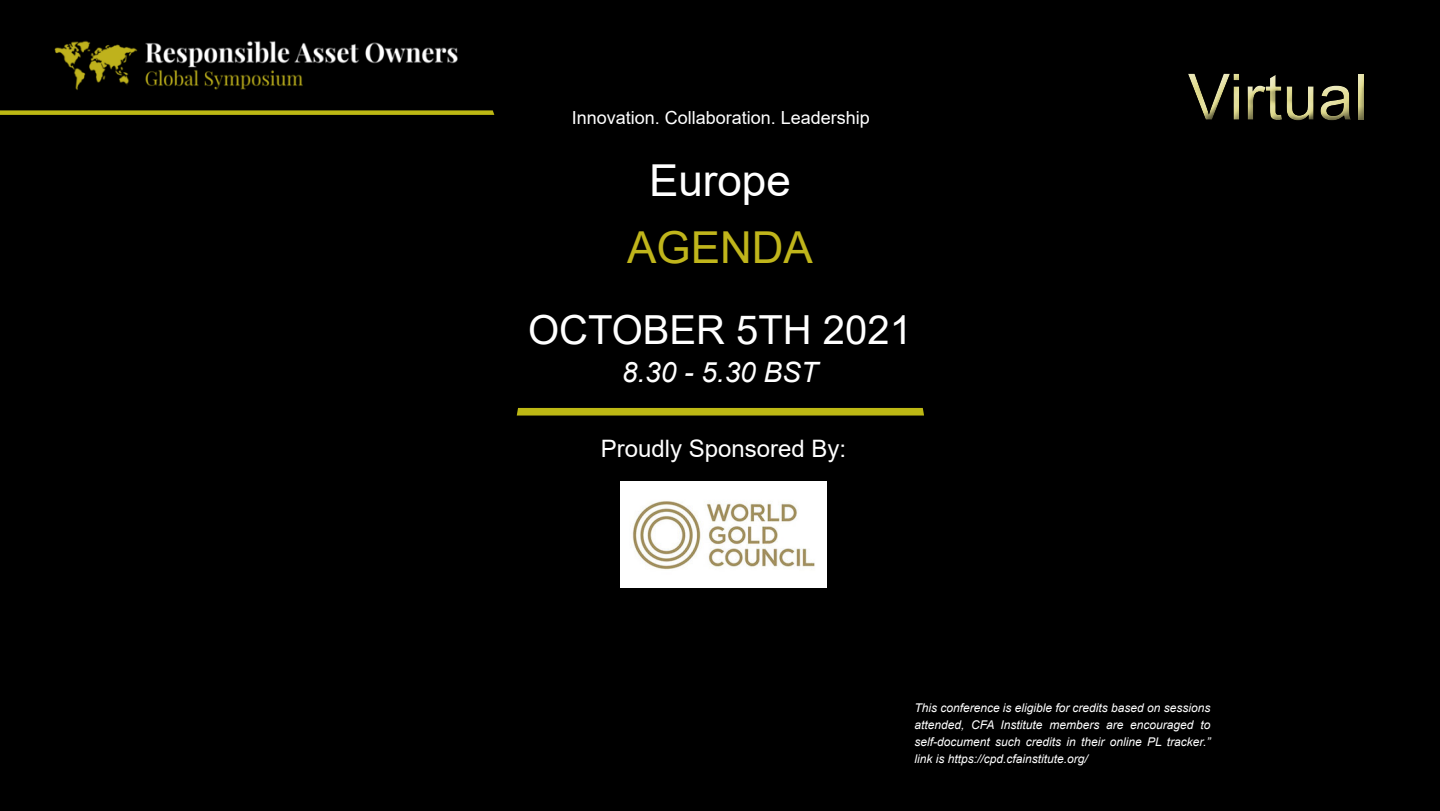
<style>
.page{position:relative;width:1440px;height:811px;background:#fff}
.page>*{position:absolute;margin:0;border:0;box-sizing:border-box;transform-origin:0 0}
.t1{font:64px "Arial";color:#dfda8d}
.t2{font:44px "Arial";color:#fff}
.t3{font:44px "Arial";color:#c0b51b}
.t4{font:40px "Arial";color:#fff}
.t5{font:italic 28px "Arial";color:#fff}
.t6{font:24px "Arial";color:#fff}
.t7{font:18px "Arial";color:#fff}
.Italic{font:italic 12px/17px "Arial";color:#fff;text-align:justify}
</style>
<div class="page">
<div style="left:0;top:0;width:1440px;height:810px;background:#000"></div>
<img style="left:54px;top:40px;width:404px;height:50px">
<svg style="left:0;top:110px;width:494px;height:5px;background:#a9a411"></svg>
<div style="left:517px;top:408px;width:407px;height:7px;background:#bdb814"></div>
<div style="left:620px;top:481px;width:207px;height:106px;background:#fff"></div>
<img style="left:632px;top:501px;width:183px;height:69px">
<p class="t7" style="left:572px;top:105px;width:300px">Innovation. Collaboration. Leadership</p>
<p class="t2" style="left:649px;top:150px;width:143px">Europe</p>
<p class="t3" style="left:627px;top:217px;width:187px">AGENDA</p>
<p class="t4" style="left:528px;top:303px;width:385px">OCTOBER 5TH 2021</p>
<p class="t5" style="left:622px;top:357px;width:198px">8.30 - 5.30 BST</p>
<p class="t6" style="left:601px;top:432px;width:247px">Proudly Sponsored By:</p>
<h1 class="t1" style="left:1188px;top:53px;width:182px">Virtual</h1>
<p class="Italic" style="left:914px;top:699px;width:297px">This conference is eligible for credits based on sessions attended, CFA Institute members are encouraged to self-document such credits in their online PL tracker.” link is https://cpd.cfainstitute.org/</p>
</div>
